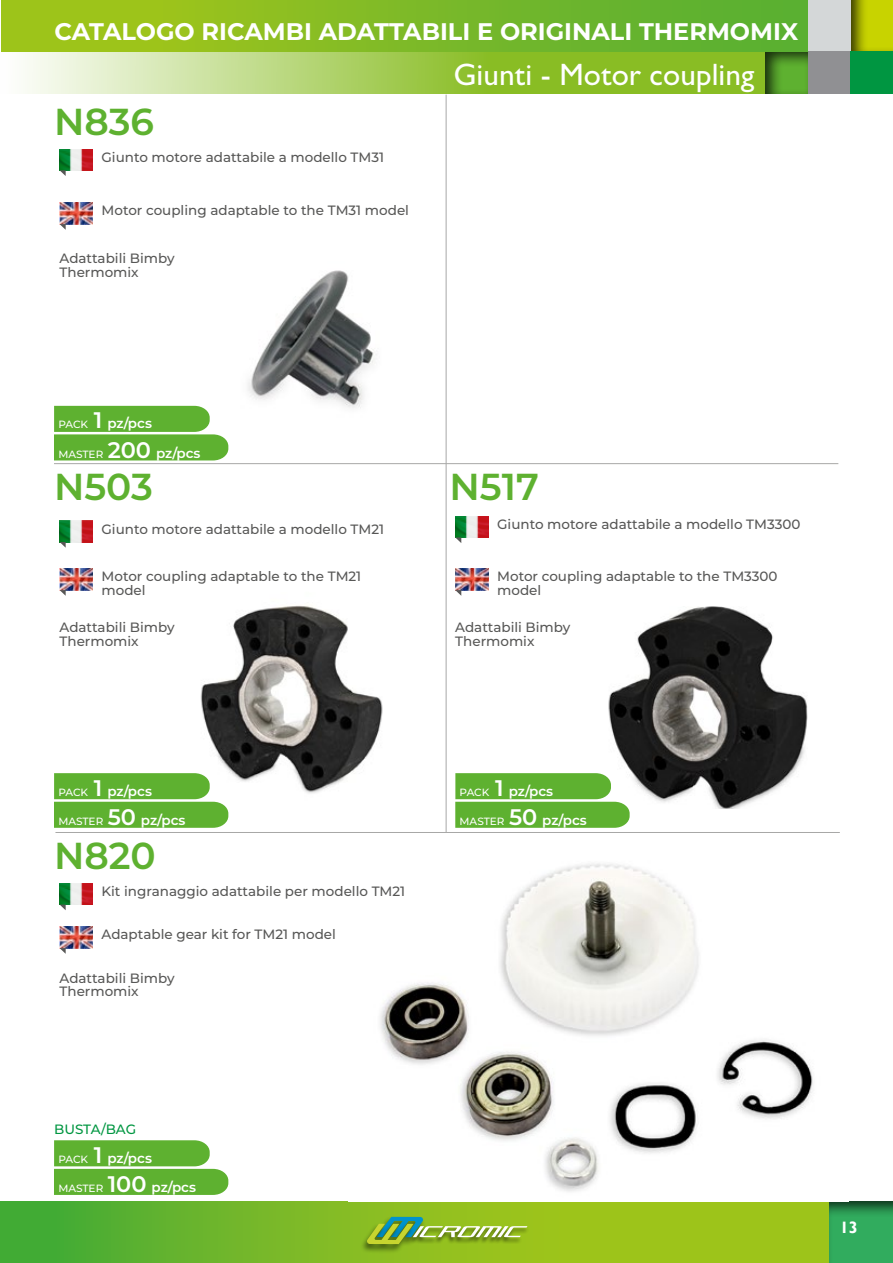
<style>
.page{position:relative;width:893px;height:1263px;background:#fff}
.page>*{position:absolute;margin:0;border:0;box-sizing:border-box;transform-origin:0 0}
.t1{font:600 37.5px "Montserrat";color:#5eb130}
.t2{font:500 31.05px "Gill Sans Nova";color:#fff}
.t3{font:700 24px "Montserrat";color:#fff}
.t4{font:700 16.5px "Gill Sans";color:#fff}
.t5{font:500 13.5px/13.5px "Montserrat";color:#575756}
.t6{font:600 13.5px "Montserrat";color:#fff}
.t7{font:500 13.5px "Montserrat";letter-spacing:-.005em;color:#009641}
.t8{font:500 10.5px "Montserrat";color:#fff}
.s1{font-weight:500;font-size:10.5px}
.s2{font-size:22.5px}
.s3{font-weight:600;font-size:22.5px}
.s4{font-weight:600;font-size:13.5px}
</style>
<div class="page">
<svg style="left:1px;top:51px;width:762px;height:43px;background:#add168"></svg>
<div style="left:848px;top:0;width:45px;height:53px;background:#000;opacity:.75"></div>
<div style="left:763px;top:51px;width:46px;height:45px;background:#000;opacity:.75"></div>
<div style="left:808px;top:0;width:42px;height:51px;background:#d4d7d8"></div>
<div style="left:808px;top:51px;width:42px;height:43px;background:#909093"></div>
<div style="left:850px;top:51px;width:43px;height:43px;background:#009641"></div>
<div style="left:1px;top:0;width:807px;height:51px;background:linear-gradient(to right,#a7c718,#55ae34)"></div>
<svg style="left:2px;top:1201px;width:826px;height:62px;background:#81bc26"></svg>
<div style="left:828px;top:1201px;width:65px;height:62px;background:#000;opacity:.75"></div>
<hr style="left:0;top:51px;width:1px;height:43px;background:#89bd24">
<hr style="left:0;top:1201px;width:2px;height:62px;background:#41ab34">
<img style="left:248px;top:270px;width:129px;height:138px">
<img style="left:200px;top:605px;width:183px;height:213px">
<img style="left:608px;top:607px;width:200px;height:202px">
<img style="left:380px;top:863px;width:433px;height:329px">
<svg style="left:54px;top:406px;width:174px;height:54px;background:#6fb946"></svg>
<svg style="left:54px;top:773px;width:174px;height:55px;background:#70b947"></svg>
<svg style="left:455px;top:773px;width:175px;height:55px;background:#71ba49"></svg>
<svg style="left:54px;top:1140px;width:174px;height:55px;background:#70b947"></svg>
<img style="left:60px;top:149px;width:33px;height:21px">
<svg style="left:60px;top:170px;width:6px;height:6px"></svg>
<img style="left:60px;top:203px;width:33px;height:21px">
<svg style="left:60px;top:224px;width:6px;height:6px"></svg>
<img style="left:60px;top:521px;width:33px;height:21px">
<svg style="left:60px;top:542px;width:6px;height:6px"></svg>
<img style="left:60px;top:569px;width:33px;height:21px">
<svg style="left:60px;top:590px;width:6px;height:6px"></svg>
<img style="left:455px;top:516px;width:33px;height:21px">
<svg style="left:455px;top:537px;width:6px;height:6px"></svg>
<img style="left:455px;top:569px;width:33px;height:21px">
<svg style="left:455px;top:590px;width:6px;height:6px"></svg>
<img style="left:60px;top:883px;width:33px;height:21px">
<svg style="left:60px;top:904px;width:6px;height:6px"></svg>
<img style="left:60px;top:927px;width:33px;height:21px">
<svg style="left:60px;top:948px;width:6px;height:6px"></svg>
<hr style="left:54px;top:463px;width:784px;height:1px;background:#a8a8a7">
<hr style="left:55px;top:832px;width:785px;height:1px;background:#a8a8a7">
<hr style="left:446px;top:95px;width:1px;height:738px;background:#a8a8a7">
<div style="left:370px;top:1216px;width:56px;height:30px;background:#91c021"></div>
<div style="left:360px;top:1223px;width:56px;height:30px;background:#000;opacity:.5"></div>
<div style="left:499px;top:1226px;width:30px;height:18px;background:#9bc31c"></div>
<svg style="left:366px;top:1217px;width:161px;height:27px;background:#8eb84b"></svg>
<h3 class="t3" style="left:54px;top:14px;width:745px">CATALOGO RICAMBI ADATTABILI E ORIGINALI THERMOMIX</h3>
<h1 class="t1" style="left:54px;top:95px;width:102px">N836</h1>
<p class="t5" style="left:102px;top:150px;width:284px">Giunto motore adattabile a modello TM31</p>
<p class="t5" style="left:102px;top:203px;width:309px">Motor coupling adaptable to the TM31 model</p>
<p class="t5" style="left:60px;top:251px;width:117px">Adattabili Bimby<br>Thermomix</p>
<h2 class="t2" style="left:454px;top:55px;width:302px">Giunti - Motor coupling</h2>
<p class="t6" style="left:58px;top:414px;width:95px"><span class="s1">PACK</span> <span class="s2">1</span> pz/pcs</p>
<p class="t8" style="left:58px;top:446px;width:144px">MASTER <span class="s3">200</span> <span class="s4">pz/pcs</span></p>
<h1 class="t1" style="left:54px;top:460px;width:100px">N503</h1>
<h1 class="t1" style="left:449px;top:460px;width:91px">N517</h1>
<p class="t5" style="left:102px;top:522px;width:284px">Giunto motore adattabile a modello TM21</p>
<p class="t5" style="left:102px;top:569px;width:261px">Motor coupling adaptable to the TM21 model</p>
<p class="t5" style="left:60px;top:620px;width:117px">Adattabili Bimby<br>Thermomix</p>
<p class="t5" style="left:497px;top:517px;width:305px">Giunto motore adattabile a modello TM3300</p>
<p class="t5" style="left:497px;top:569px;width:282px">Motor coupling adaptable to the TM3300 model</p>
<p class="t5" style="left:455px;top:620px;width:117px">Adattabili Bimby<br>Thermomix</p>
<p class="t6" style="left:58px;top:781px;width:95px"><span class="s1">PACK</span> <span class="s2">1</span> pz/pcs</p>
<p class="t8" style="left:58px;top:814px;width:129px">MASTER <span class="s3">50</span> <span class="s4">pz/pcs</span></p>
<h1 class="t1" style="left:54px;top:829px;width:103px">N820</h1>
<p class="t5" style="left:102px;top:884px;width:305px">Kit ingranaggio adattabile per modello TM21</p>
<p class="t5" style="left:102px;top:927px;width:236px">Adaptable gear kit for TM21 model</p>
<p class="t5" style="left:60px;top:971px;width:117px">Adattabili Bimby<br>Thermomix</p>
<p class="t7" style="left:54px;top:1120px;width:84px">BUSTA/BAG</p>
<p class="t6" style="left:58px;top:1148px;width:95px"><span class="s1">PACK</span> <span class="s2">1</span> pz/pcs</p>
<p class="t8" style="left:58px;top:1181px;width:139px">MASTER <span class="s3">100</span> <span class="s4">pz/pcs</span></p>
<p class="t6" style="left:460px;top:781px;width:95px"><span class="s1">PACK</span> <span class="s2">1</span> pz/pcs</p>
<p class="t8" style="left:460px;top:814px;width:129px">MASTER <span class="s3">50</span> <span class="s4">pz/pcs</span></p>
<p class="t4" style="left:840px;top:1218px;width:20px">13</p>
</div>
